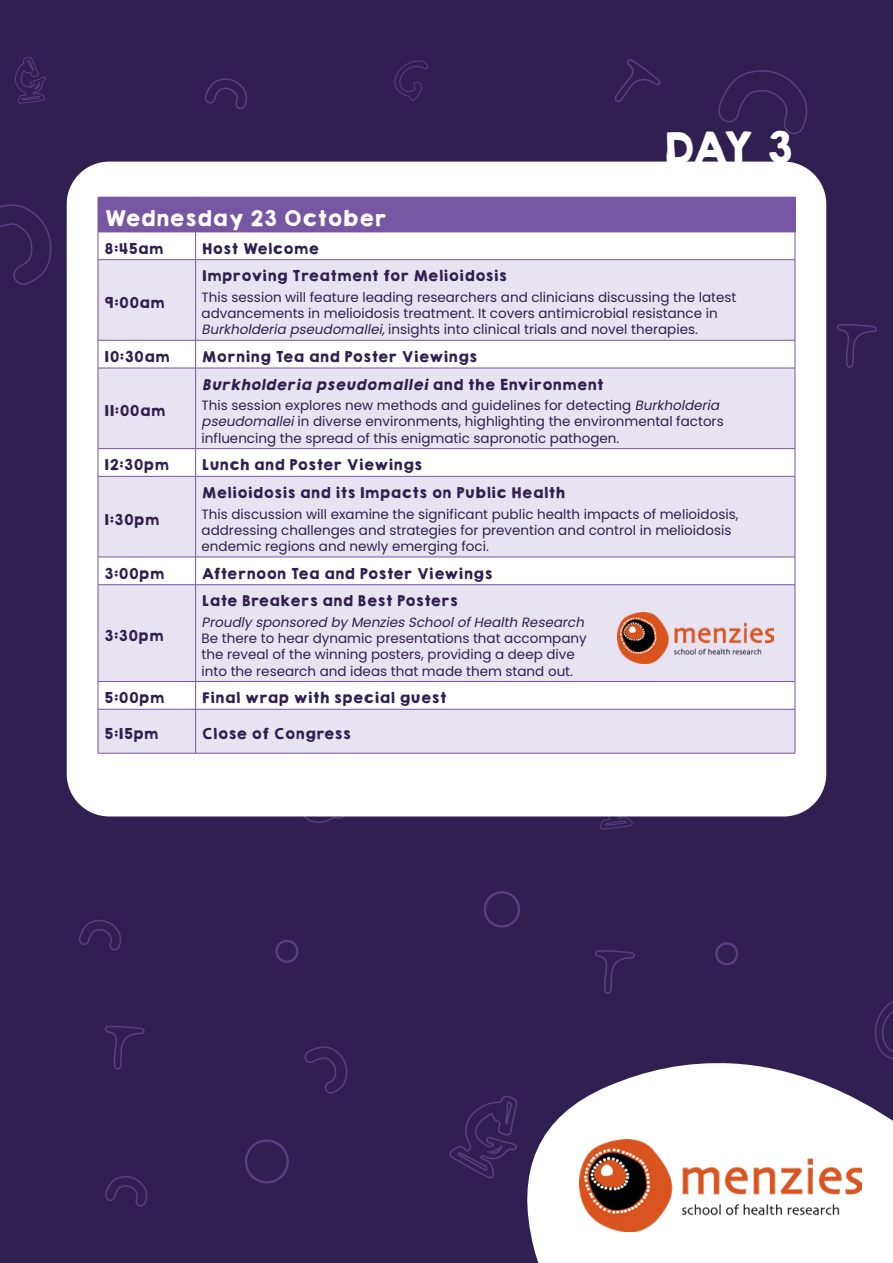
<style>
.page{position:relative;width:893px;height:1263px;background:#302051}
.page>*{position:absolute;margin:0;border:0;box-sizing:border-box;transform-origin:0 0}
.t1{font:39px "KGHAPPY Solid";color:#fff}
.t2{font:19.5px "KGHAPPY Solid";color:#fff}
.t3{font:13.5px/16.2px "Poppins";color:#2f2051}
.t4{font:13.5px "KGHAPPY Solid";color:#2f2051}
.t5{font:italic 13.5px "Poppins";color:#2f2051}
.t6{font:italic 13.5px "KGHAPPY Solid";color:#2f2051}
.s1{font-style:italic}
.s2{font-style:normal}
</style>
<div class="page">
<svg style="left:0;top:204px;width:52px;height:81px"></svg>
<svg style="left:304px;top:1046px;width:44px;height:48px"></svg>
<svg style="left:719px;top:70px;width:89px;height:64px"></svg>
<svg style="left:105px;top:1176px;width:43px;height:31px"></svg>
<svg style="left:79px;top:920px;width:42px;height:31px"></svg>
<svg style="left:205px;top:78px;width:42px;height:31px"></svg>
<div style="left:245px;top:1139px;width:44px;height:44px;border:2px solid #7856a3;border-radius:50%"></div>
<div style="left:275px;top:940px;width:24px;height:23px;border:2px solid #7856a3;border-radius:50%"></div>
<div style="left:715px;top:942px;width:23px;height:23px;border:2px solid #7856a3;border-radius:50%"></div>
<div style="left:484px;top:891px;width:36px;height:37px;border:2px solid #7856a3;border-radius:50%"></div>
<svg style="left:449px;top:1095px;width:65px;height:83px"></svg>
<svg style="left:15px;top:57px;width:32px;height:47px"></svg>
<svg style="left:596px;top:816px;width:39px;height:14px"></svg>
<svg style="left:294px;top:816px;width:53px;height:7px"></svg>
<svg style="left:875px;top:1001px;width:18px;height:58px"></svg>
<svg style="left:394px;top:60px;width:34px;height:41px"></svg>
<svg style="left:595px;top:950px;width:40px;height:44px"></svg>
<svg style="left:615px;top:59px;width:46px;height:43px"></svg>
<svg style="left:837px;top:324px;width:40px;height:44px"></svg>
<svg style="left:105px;top:1026px;width:40px;height:44px"></svg>
<div style="left:67px;top:162px;width:759px;height:654px;background:#fff;border-radius:43px"></div>
<div style="left:98px;top:197px;width:697px;height:35px;background:#7756a4"></div>
<svg style="left:99px;top:260px;width:696px;height:493px;fill:#e8e3f1"></svg>
<hr style="left:795px;top:197px;width:1px;height:35px;background:#7756a4">
<hr style="left:98px;top:232px;width:98px;height:1px;background:#7756a4">
<svg style="left:98px;top:232px;width:1px;height:27px"></svg>
<hr style="left:196px;top:232px;width:599px;height:1px;background:#7756a4">
<svg style="left:185px;top:196px;width:41px;height:63px"></svg>
<svg style="left:795px;top:232px;width:1px;height:27px"></svg>
<hr style="left:98px;top:259px;width:98px;height:1px;background:#7756a4">
<hr style="left:98px;top:260px;width:1px;height:80px;background:#7756a4">
<hr style="left:196px;top:259px;width:599px;height:1px;background:#7756a4">
<hr style="left:195px;top:260px;width:1px;height:80px;background:#7756a4">
<hr style="left:795px;top:260px;width:1px;height:80px;background:#7756a4">
<hr style="left:98px;top:340px;width:98px;height:1px;background:#7756a4">
<svg style="left:98px;top:340px;width:1px;height:28px"></svg>
<hr style="left:196px;top:340px;width:599px;height:1px;background:#7756a4">
<svg style="left:195px;top:340px;width:1px;height:28px"></svg>
<svg style="left:795px;top:340px;width:1px;height:28px"></svg>
<hr style="left:98px;top:368px;width:98px;height:1px;background:#7756a4">
<hr style="left:98px;top:368px;width:1px;height:80px;background:#7756a4">
<hr style="left:196px;top:368px;width:599px;height:1px;background:#7756a4">
<hr style="left:195px;top:368px;width:1px;height:80px;background:#7756a4">
<hr style="left:795px;top:368px;width:1px;height:80px;background:#7756a4">
<hr style="left:98px;top:448px;width:98px;height:1px;background:#7756a4">
<svg style="left:98px;top:449px;width:1px;height:27px"></svg>
<hr style="left:196px;top:448px;width:599px;height:1px;background:#7756a4">
<svg style="left:195px;top:449px;width:1px;height:27px"></svg>
<svg style="left:795px;top:449px;width:1px;height:27px"></svg>
<hr style="left:98px;top:476px;width:98px;height:1px;background:#7756a4">
<hr style="left:98px;top:476px;width:1px;height:81px;background:#7756a4">
<hr style="left:196px;top:476px;width:599px;height:1px;background:#7756a4">
<hr style="left:195px;top:476px;width:1px;height:81px;background:#7756a4">
<hr style="left:795px;top:476px;width:1px;height:81px;background:#7756a4">
<hr style="left:98px;top:557px;width:98px;height:1px;background:#7756a4">
<svg style="left:97px;top:557px;width:39px;height:54px"></svg>
<hr style="left:196px;top:557px;width:599px;height:1px;background:#7756a4">
<svg style="left:195px;top:557px;width:1px;height:27px"></svg>
<svg style="left:795px;top:557px;width:1px;height:27px"></svg>
<hr style="left:98px;top:584px;width:98px;height:1px;background:#7756a4">
<hr style="left:98px;top:585px;width:1px;height:96px;background:#7756a4">
<hr style="left:196px;top:584px;width:599px;height:1px;background:#7756a4">
<hr style="left:195px;top:585px;width:1px;height:96px;background:#7756a4">
<hr style="left:795px;top:585px;width:1px;height:96px;background:#7756a4">
<hr style="left:98px;top:681px;width:98px;height:1px;background:#7756a4">
<svg style="left:98px;top:682px;width:1px;height:27px"></svg>
<hr style="left:196px;top:681px;width:599px;height:1px;background:#7756a4">
<svg style="left:195px;top:682px;width:1px;height:27px"></svg>
<svg style="left:795px;top:682px;width:1px;height:27px"></svg>
<hr style="left:98px;top:709px;width:98px;height:1px;background:#7756a4">
<hr style="left:98px;top:709px;width:1px;height:44px;background:#7756a4">
<hr style="left:196px;top:709px;width:599px;height:1px;background:#7756a4">
<hr style="left:195px;top:709px;width:1px;height:44px;background:#7756a4">
<hr style="left:795px;top:709px;width:1px;height:44px;background:#7756a4">
<hr style="left:98px;top:753px;width:98px;height:1px;background:#7756a4">
<hr style="left:196px;top:753px;width:599px;height:1px;background:#7756a4">
<svg style="left:514px;top:1063px;width:379px;height:200px;fill:#fff"></svg>
<img style="left:580px;top:1139px;width:281px;height:92px">
<img style="left:618px;top:613px;width:156px;height:51px">
<h2 class="t2" style="left:104px;top:203px;width:295px">Wednesday 23 October —</h2>
<p class="t4" style="left:104px;top:238px;width:61px">8:45am</p>
<p class="t4" style="left:202px;top:238px;width:119px">Host Welcome</p>
<h1 class="t1" style="left:662px;top:118px;width:132px">DAY 3</h1>
<p class="t4" style="left:104px;top:292px;width:62px">9:00am</p>
<p class="t4" style="left:202px;top:266px;width:307px">Improving Treatment for Melioidosis</p>
<p class="t3" style="left:202px;top:289px;width:536px">This session will feature leading researchers and clinicians discussing the latest advancements in melioidosis treatment. It covers antimicrobial resistance in<br><span class="s1">Burkholderia pseudomallei,</span>insights into clinical trials and novel therapies.</p>
<p class="t4" style="left:104px;top:346px;width:67px">10:30am</p>
<p class="t4" style="left:202px;top:346px;width:277px">Morning Tea and Poster Viewings</p>
<p class="t4" style="left:104px;top:400px;width:63px">11:00am</p>
<p class="t6" style="left:202px;top:374px;width:403px">Burkholderia pseudomallei<span class="s2">a n d t h e E n v i r o n m e n t</span></p>
<p class="t3" style="left:202px;top:397px;width:524px;text-align:justify">This session explores new methods and guidelines for detecting <span class="s1">Burkholderia pseudomallei</span>in diverse environments, highlighting the environmental factors influencing the spread of this enigmatic sapronotic pathogen.</p>
<p class="t4" style="left:104px;top:455px;width:66px">12:30pm</p>
<p class="t4" style="left:202px;top:455px;width:222px">Lunch and Poster Viewings</p>
<p class="t4" style="left:104px;top:509px;width:57px">1:30pm</p>
<p class="t4" style="left:202px;top:482px;width:365px">Melioidosis and its Impacts on Public Health</p>
<p class="t3" style="left:202px;top:506px;width:538px">This discussion will examine the significant public health impacts of melioidosis, addressing challenges and strategies for prevention and control in melioidosis endemic regions and newly emerging foci.</p>
<p class="t4" style="left:104px;top:563px;width:62px">3:00pm</p>
<p class="t4" style="left:202px;top:563px;width:292px">Afternoon Tea and Poster Viewings</p>
<p class="t4" style="left:104px;top:625px;width:61px">3:30pm</p>
<p class="t4" style="left:202px;top:591px;width:258px">Late Breakers and Best Posters</p>
<p class="t5" style="left:202px;top:614px;width:388px">Proudly sponsored by MenziesSchoolofHealth Research</p>
<p class="t3" style="left:202px;top:630px;width:387px">Be there to hear dynamic presentations that accompany the reveal of the winning posters, providing a deep dive into the research and ideas that made them stand out.</p>
<p class="t4" style="left:104px;top:687px;width:62px">5:00pm</p>
<p class="t4" style="left:202px;top:687px;width:246px">Final wrap with special guest</p>
<p class="t4" style="left:104px;top:723px;width:56px">5:15pm</p>
<p class="t4" style="left:202px;top:723px;width:151px">Close of Congress</p>
</div>
